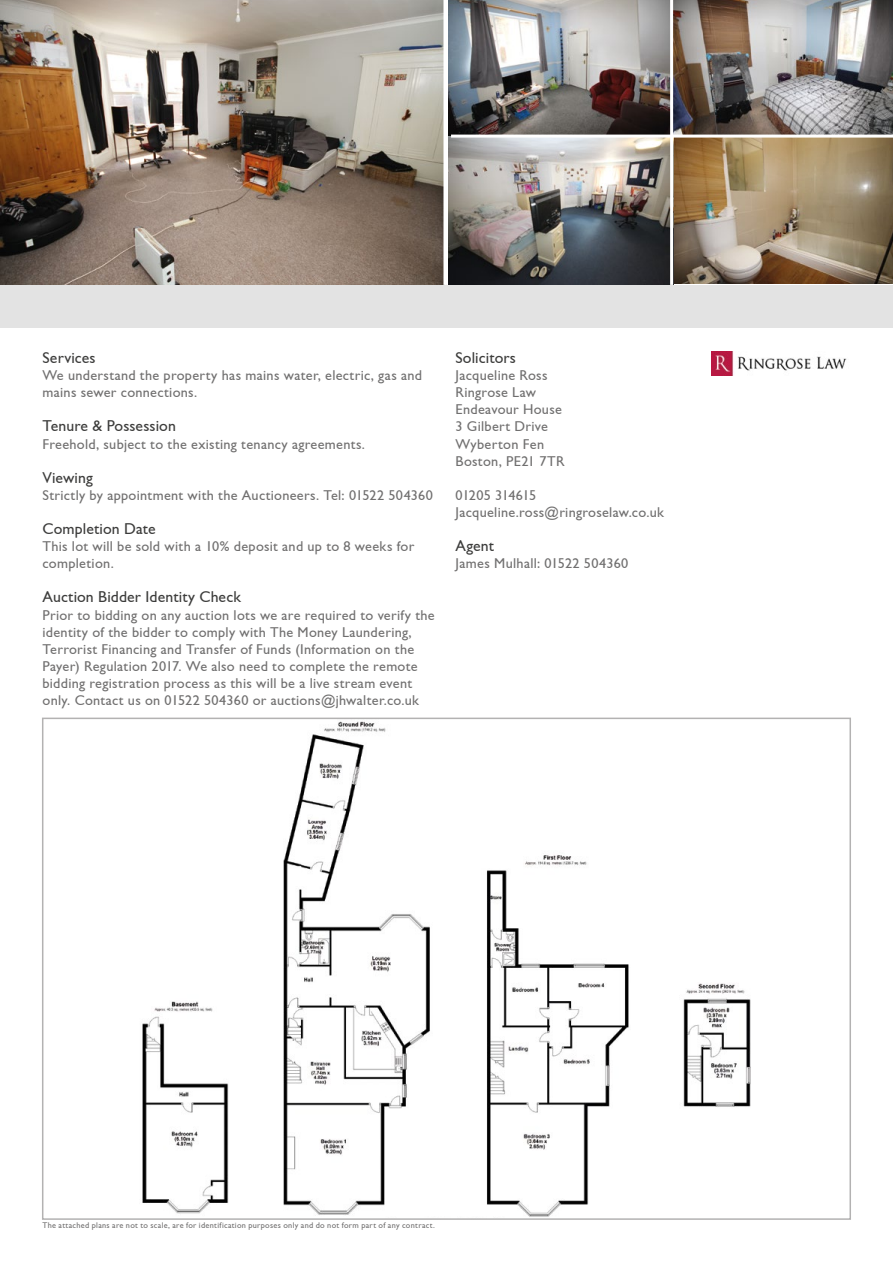
<style>
.page{position:relative;width:893px;height:1263px;background:#fff}
.page>*{position:absolute;margin:0;border:0;box-sizing:border-box;transform-origin:0 0}
.t1{font:15.75px "Gill Sans";letter-spacing:.005em;color:#3c3c3b}
.t2{font:14.25px/17.1px "Gill Sans";letter-spacing:.02em;color:#706f6f}
.t3{font:8.25px "Gill Sans";letter-spacing:.035em;color:#706f6f}
</style>
<div class="page">
<img style="left:673px;top:0;width:220px;height:283px">
<img style="left:448px;top:0;width:222px;height:285px">
<hr style="left:451px;top:135px;width:442px;height:3px;background:#fff">
<img style="left:0;top:0;width:443px;height:285px">
<div style="left:0;top:285px;width:893px;height:42px;background:#e3e3e3"></div>
<img style="left:142px;top:721px;width:609px;height:496px">
<img style="left:711px;top:352px;width:136px;height:23px">
<p class="t1" style="left:43px;top:349px;width:55px">Services</p>
<p class="t2" style="left:43px;top:367px;width:381px">We understand the property has mains water, electric, gas and mains sewer connections.</p>
<p class="t1" style="left:43px;top:417px;width:135px">Tenure &amp; Possession</p>
<p class="t2" style="left:43px;top:435px;width:324px">Freehold, subject to the existing tenancy agreements.</p>
<p class="t1" style="left:43px;top:468px;width:52px">Viewing</p>
<p class="t2" style="left:43px;top:487px;width:392px">Strictly by appointment with the Auctioneers. Tel: 01522 504360</p>
<p class="t1" style="left:43px;top:520px;width:115px">Completion Date</p>
<p class="t2" style="left:43px;top:538px;width:373px">This lot will be sold with a 10% deposit and up to 8 weeks for completion.</p>
<p class="t1" style="left:43px;top:588px;width:200px">Auction Bidder Identity Check</p>
<p class="t2" style="left:43px;top:606px;width:394px">Prior to bidding on any auction lots we are required to verify the identity of the bidder to comply with The Money Laundering, Terrorist Financing and Transfer of Funds (Information on the Payer) Regulation 2017. We also need to complete the remote bidding registration process as this will be a live stream event only. Contact us on 01522 504360 or auctions@jhwalter.co.uk</p>
<p class="t1" style="left:455px;top:349px;width:62px">Solicitors</p>
<p class="t2" style="left:455px;top:367px;width:111px">Jacqueline Ross<br>Ringrose Law<br>Endeavour House<br>3 Gilbert Drive<br>Wyberton Fen<br>Boston, PE21 7TR</p>
<p class="t2" style="left:455px;top:487px;width:210px">01205 314615<br>Jacqueline.ross@ringroselaw.co.uk</p>
<p class="t1" style="left:455px;top:537px;width:40px">Agent</p>
<p class="t2" style="left:455px;top:555px;width:174px">James Mulhall: 01522 504360</p>
<p class="t3" style="left:43px;top:1220px;width:394px">The attached plans are not to scale, are for identification purposes only and do not form part of any contract.</p>
</div>
